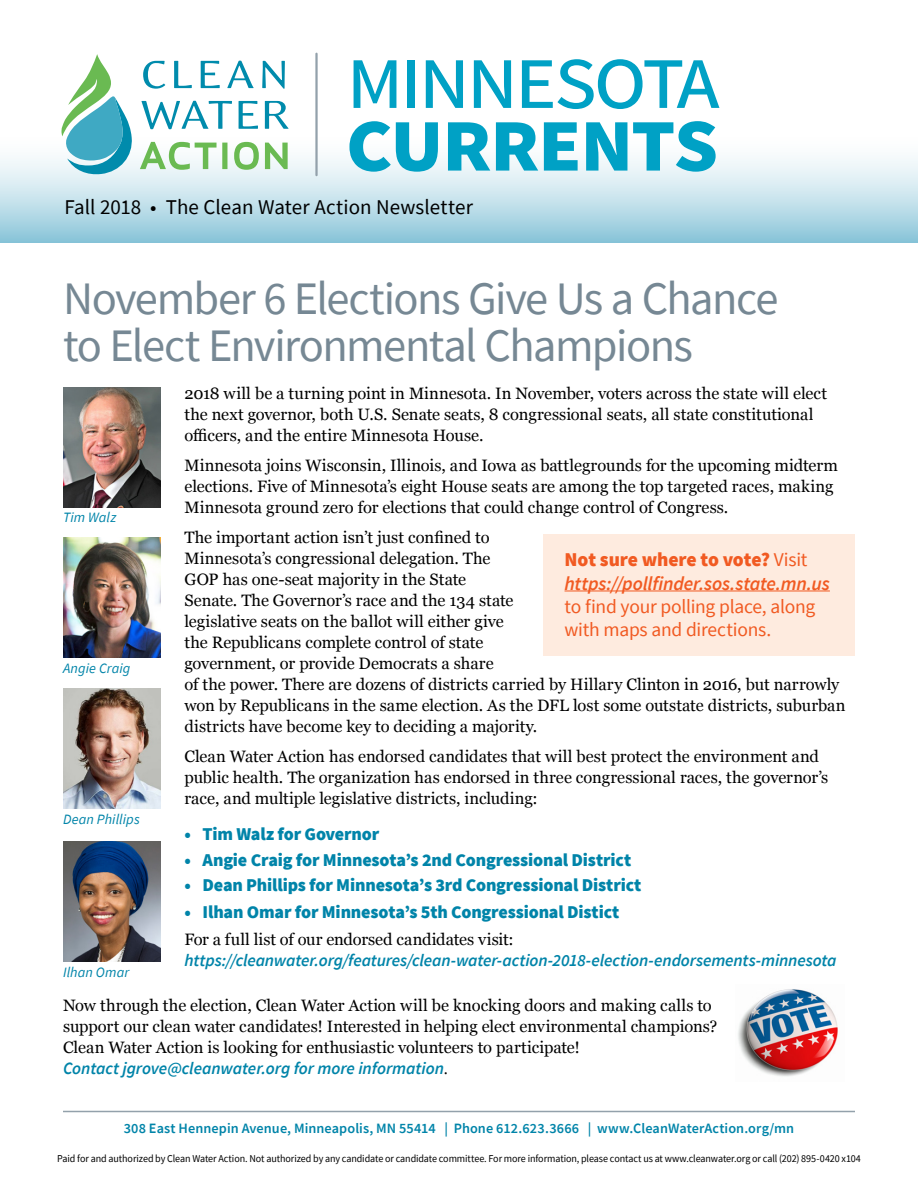
<style>
.page{position:relative;width:918px;height:1188px;background:#fff}
.page>*{position:absolute;margin:0;border:0;box-sizing:border-box;transform-origin:0 0}
.t1{font:91.95px "Source Sans Pro";color:#00a1c5}
.t2{font:700 91.35px "Source Sans Pro";letter-spacing:-.035em;color:#00a1c5}
._16_Head_SS{font:46.5px/47.2px "Source Sans Pro";letter-spacing:-.035em;color:#768894}
.t3{font:21px "Source Sans Pro";color:#000}
.t4{font:19.5px/23.2px "Source Sans Pro";letter-spacing:-.015em;color:#f15a22}
.t5{font:900 18px "Source Sans Pro";letter-spacing:-.01em;color:#0084a9}
._18_News_Body_text_F{font:italic 600 17.25px "Source Sans Pro";letter-spacing:-.01em;color:#0084a9}
._18_News_Body_text_F-2{font:16.5px/21px "Georgia";color:#000}
._16_Currents_State_F{font:600 14.25px "Source Sans Pro";letter-spacing:.005em;color:#0084a9}
._16_Caption_1{font:italic 14.25px "Source Sans Pro";letter-spacing:.005em;color:#0084a9}
._16_Currents_Footer{font:10.5px "Source Sans Pro";letter-spacing:-.01em;color:#000;scale:.96 1}
.s1{font-weight:900}
.s2{font-weight:600;font-style:italic}
.s3{font-weight:400;font-style:normal;font-size:16.5px;color:#000}
</style>
<div class="page">
<div style="left:0;top:135px;width:918px;height:108px;background:linear-gradient(to bottom,#fff,#92c9db)"></div>
<hr style="left:63px;top:1111px;width:792px;height:1px;background:#93a1ab">
<svg style="left:143px;top:60px;width:142px;height:29px"></svg>
<svg style="left:141px;top:101px;width:148px;height:28px"></svg>
<svg style="left:140px;top:142px;width:148px;height:28px"></svg>
<svg style="left:62px;top:54px;width:71px;height:122px"></svg>
<hr style="left:315px;top:54px;width:3px;height:121px;background:#93a1ab">
<img style="left:63px;top:387px;width:97px;height:120px">
<img style="left:63px;top:841px;width:97px;height:120px">
<img style="left:63px;top:538px;width:97px;height:120px">
<img style="left:63px;top:689px;width:97px;height:120px">
<img style="left:738px;top:989px;width:100px;height:88px">
<div style="left:543px;top:534px;width:312px;height:122px;background:#feebdf"></div>
<hr style="left:565px;top:590px;width:265px;height:1px;background:#f15a22">
<p class="t1" style="left:345px;top:19px;width:376px">minnesota</p>
<p class="t2" style="left:345px;top:78px;width:375px">currents</p>
<p class="t3" style="left:64px;top:193px;width:410px">Fall 2018 • The Clean Water Action Newsletter</p>
<p class="_16_Head_SS" style="left:63px;top:275px;width:717px">November 6 Elections Give Us a Chance to Elect Environmental Champions</p>
<p class="_16_Caption_1" style="left:63px;top:509px;width:55px">Tim Walz</p>
<p class="_16_Caption_1" style="left:63px;top:659px;width:69px">Angie Craig</p>
<p class="_16_Caption_1" style="left:63px;top:810px;width:78px">Dean Phillips</p>
<p class="_16_Caption_1" style="left:63px;top:963px;width:68px">Ilhan Omar</p>
<p class="_18_News_Body_text_F-2" style="left:184px;top:383px;width:644px">2018 will be a turning point in Minnesota. In November, voters across the state will elect the next governor, both U.S. Senate seats, 8 congressional seats, all state constitutional officers, and the entire Minnesota House.</p>
<p class="_18_News_Body_text_F-2" style="left:184px;top:455px;width:655px">Minnesota joins Wisconsin, Illinois, and Iowa as battlegrounds for the upcoming midterm elections. Five of Minnesota’s eight House seats are among the top targeted races, making<br>Minnesota ground zero for elections that could change control of Congress.</p>
<p class="_18_News_Body_text_F-2" style="left:184px;top:527px;width:662px">The important action isn’t just confined to<br>Minnesota’s congressional delegation. The<br>GOP has one-seat majority in the State<br>Senate. The Governor’s race and the 134 state<br>legislative seats on the ballot will either give<br>the Republicans complete control of state<br>government, or provide Democrats a share<br>of the power. There are dozens of districts carried by Hillary Clinton in 2016, but narrowly won by Republicans in the same election. As the DFL lost some outstate districts, suburban districts have become key to deciding a majority.</p>
<p class="_18_News_Body_text_F-2" style="left:184px;top:746px;width:645px">Clean Water Action has endorsed candidates that will best protect the environment and public health. The organization has endorsed in three congressional races, the governor’s race, and multiple legislative districts, including:</p>
<p class="t4" style="left:565px;top:548px;width:267px"><span class="s1">Not sure where to vote?</span> Visit <span class="s2">https://pollfinder.sos.state.mn.us </span>to find your polling place, along with maps and directions.</p>
<p class="t5" style="left:184px;top:822px;width:196px">• Tim Walz for Governor</p>
<p class="t5" style="left:184px;top:847px;width:448px">• Angie Craig for Minnesota’s 2nd Congressional District</p>
<p class="t5" style="left:184px;top:873px;width:458px">• Dean Phillips for Minnesota’s 3rd Congressional District</p>
<p class="t5" style="left:184px;top:900px;width:436px">• Ilhan Omar for Minnesota’s 5th Congressional Distict</p>
<p class="_18_News_Body_text_F-2" style="left:184px;top:928px;width:331px">For a full list of our endorsed candidates visit:</p>
<p class="_18_News_Body_text_F" style="left:184px;top:949px;width:654px">https://cleanwater.org/features/clean-water-action-2018-election-endorsements-minnesota</p>
<p class="_18_News_Body_text_F-2" style="left:63px;top:994px;width:656px">Now through the election, Clean Water Action will be knocking doors and making calls to support our clean water candidates! Interested in helping elect environmental champions?<br>Clean Water Action is looking for enthusiastic volunteers to participate!</p>
<p class="_18_News_Body_text_F" style="left:63px;top:1057px;width:386px">Contact jgrove@cleanwater.org for more information<span class="s3">.</span></p>
<p class="_16_Currents_State_F" style="left:124px;top:1119px;width:672px">308 East Hennepin Avenue, Minneapolis, MN 55414 | Phone 612.623.3666 | www.CleanWaterAction.org/mn</p>
<p class="_16_Currents_Footer" style="left:57px;top:1152px;width:839px">Paid for and authorized by Clean Water Action. Not authorized by any candidate or candidate committee. For more information, please contact us at www.cleanwater.org or call (202) 895-0420 x104</p>
</div>
